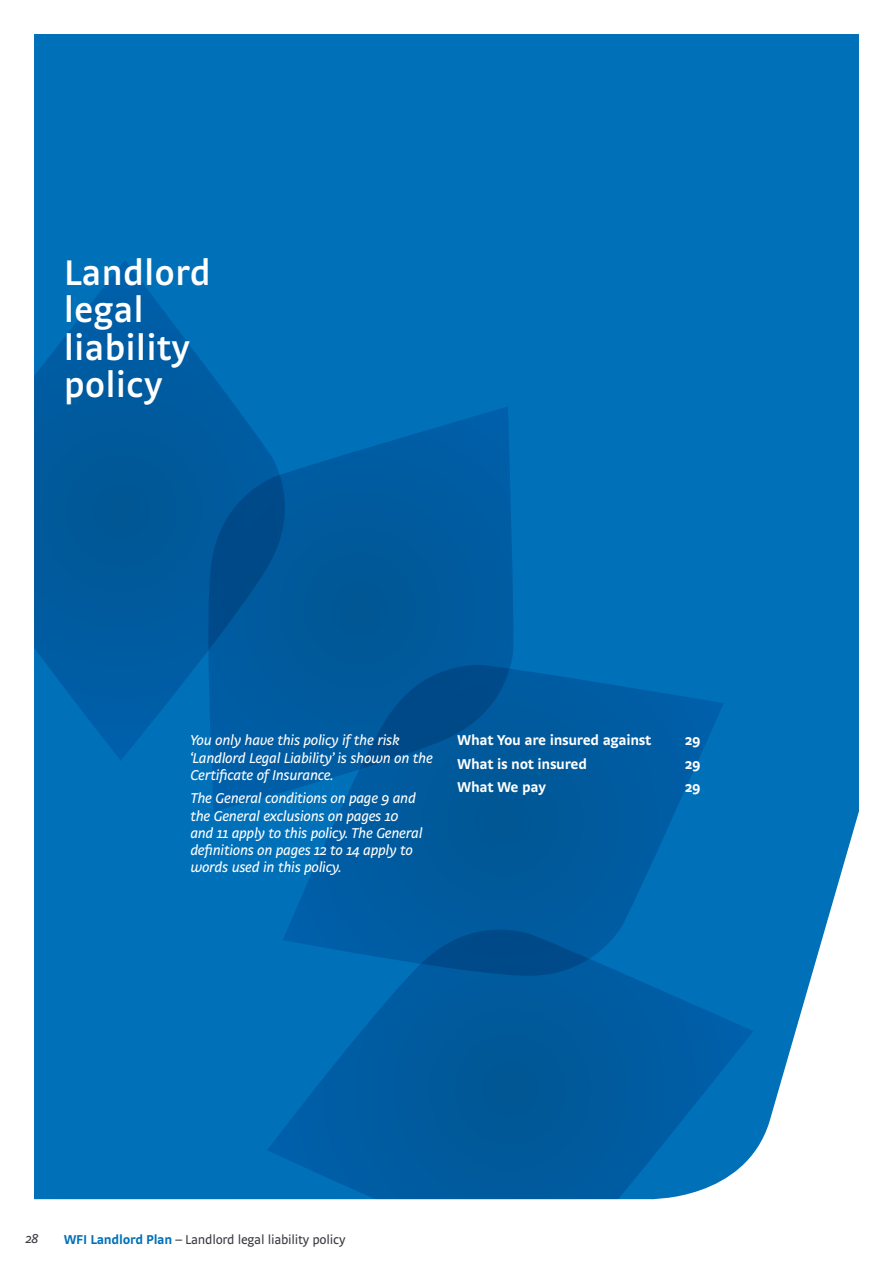
<style>
.page{position:relative;width:893px;height:1263px;background:#fff}
.page>*{position:absolute;margin:0;border:0;box-sizing:border-box;transform-origin:0 0}
._02_Section_heading{font:600 37.5px/37.5px "Strada OT";color:#fff}
._06_Copy_Italic{font:italic 15px/17.2px "Strada OT";letter-spacing:-.02em;color:#fff}
._03_Circles{font:700 15px "Strada OT";letter-spacing:-.02em;color:#fff}
.t1{font:13.5px "Strada OT";letter-spacing:-.02em;color:#3a3c42}
.t2{font:italic 13.5px "Strada OT";color:#3a3c42}
.s1{font-weight:700;color:#0070b9}
</style>
<div class="page">
<div style="left:34px;top:34px;width:825px;height:1166px;background:#0070b9"></div>
<svg style="left:282px;top:664px;width:442px;height:258px;background:#005fa4"></svg>
<svg style="left:204px;top:406px;width:311px;height:406px;background:#005b9f"></svg>
<svg style="left:34px;top:259px;width:262px;height:502px;background:#005fa4"></svg>
<svg style="left:266px;top:922px;width:488px;height:278px;background:#0362a7"></svg>
<p class="_02_Section_heading" style="left:64px;top:253px;width:149px">Landlord legal liability policy</p>
<p class="_06_Copy_Italic" style="left:190px;top:732px;width:244px">You only have this policy if the risk ‘Landlord Legal Liability’ is shown on the<br>Certificate of Insurance.</p>
<p class="_06_Copy_Italic" style="left:190px;top:790px;width:234px">The General conditions on page 9 and the General exclusions on pages 10 and 11 apply to this policy. The General definitions on pages 12 to 14 apply to words used in this policy.</p>
<p class="_03_Circles" style="left:457px;top:731px;width:196px">What You are insured against</p>
<p class="_03_Circles" style="left:685px;top:731px;width:17px">29</p>
<p class="_03_Circles" style="left:457px;top:755px;width:131px">What is not insured</p>
<p class="_03_Circles" style="left:685px;top:755px;width:17px">29</p>
<p class="_03_Circles" style="left:457px;top:778px;width:90px">What We pay</p>
<p class="_03_Circles" style="left:685px;top:778px;width:17px">29</p>
<p class="t2" style="left:25px;top:1231px;width:15px">28</p>
<p class="t1" style="left:64px;top:1231px;width:283px"><span class="s1">WFI Landlord Plan</span> – Landlord legal liability policy</p>
</div>
